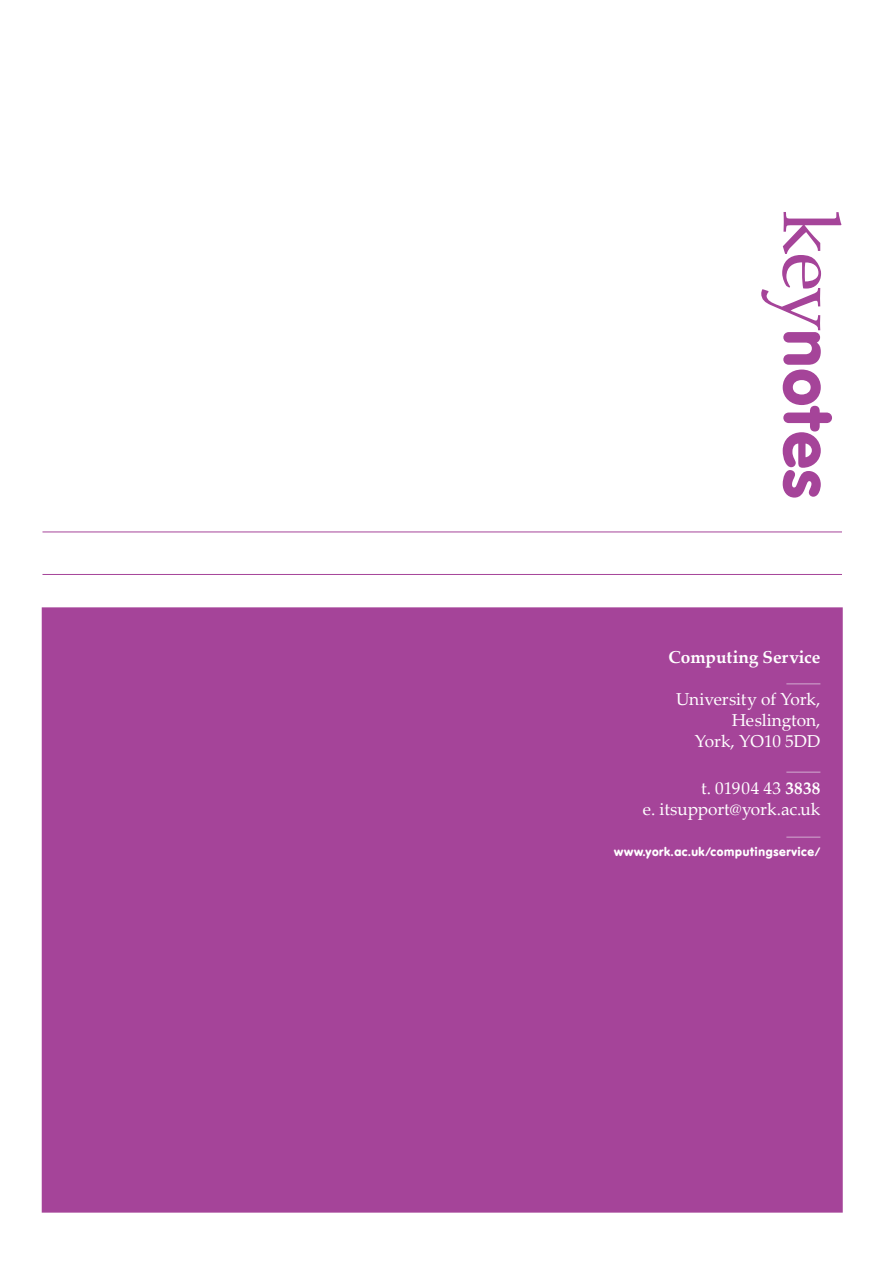
<style>
.page{position:relative;width:893px;height:1263px;background:#fff}
.page>*{position:absolute;margin:0;border:0;box-sizing:border-box;transform-origin:0 0}
.t1{font:17.25px/21px "Palatino Linotype";letter-spacing:-.005em;color:#fff;text-align:right}
.t2{font:700 17.25px "Palatino Linotype";letter-spacing:-.005em;color:#fff}
.t3{font:900 12px "VAG Rounded";letter-spacing:.06em;color:#fff}
.s1{font-weight:700}
</style>
<div class="page">
<div style="left:42px;top:608px;width:800px;height:604px;background:#a54499"></div>
<hr style="left:786px;top:684px;width:34px;height:1px;background:#d2acd1">
<hr style="left:786px;top:772px;width:34px;height:1px;background:#d2acd1">
<hr style="left:786px;top:837px;width:34px;height:1px;background:#d2acd1">
<hr style="left:42px;top:532px;width:800px;height:1px;background:#a54499">
<hr style="left:42px;top:574px;width:800px;height:1px;background:#a54499">
<svg style="left:761px;top:212px;width:80px;height:286px"></svg>
<p class="t2" style="left:668px;top:651px;width:153px">Computing Service</p>
<p class="t1" style="left:676px;top:691px;width:146px">University of York,<br>Heslington,<br>York, YO10 5DD</p>
<p class="t1" style="left:643px;top:779px;width:179px">t. 01904 43 <span class="s1">3838<br></span>e. itsupport@york.ac.uk</p>
<p class="t3" style="left:614px;top:847px;width:208px">www.york.ac.uk/computingservice/</p>
</div>
